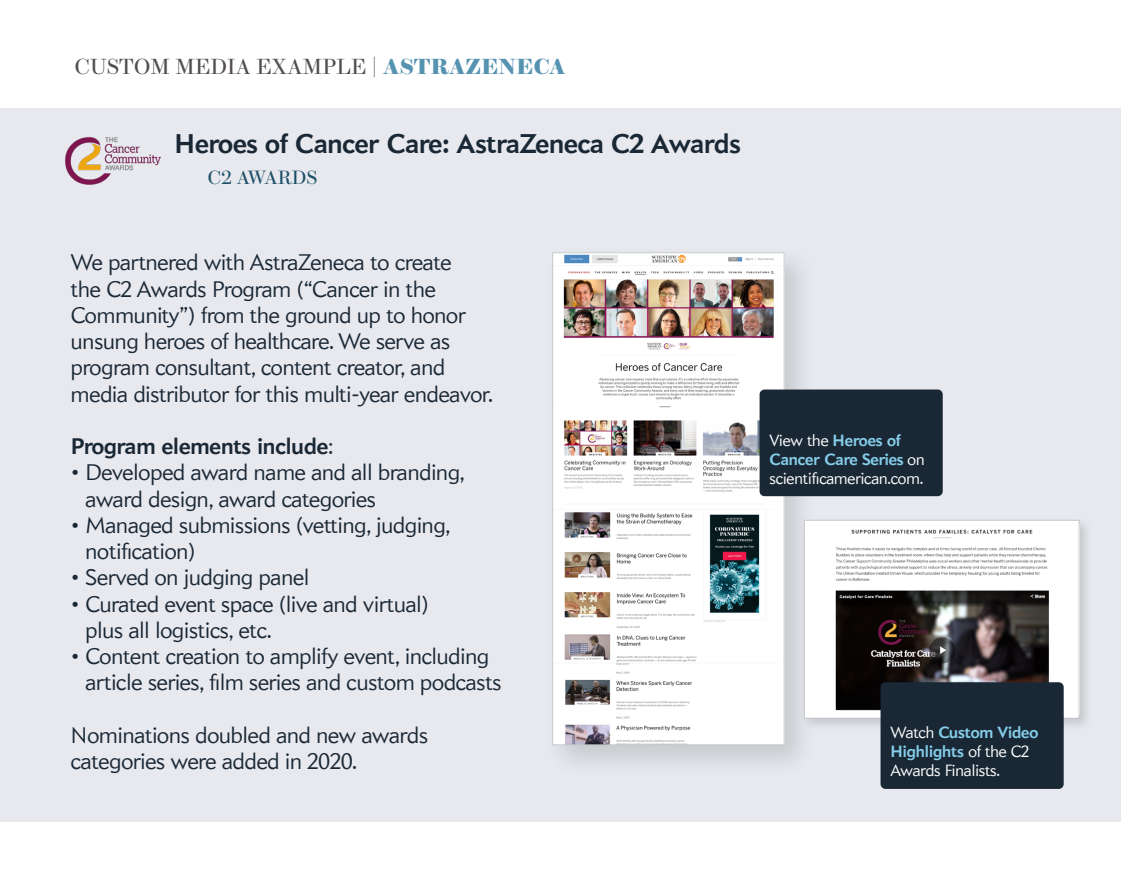
<style>
.page{position:relative;width:1121px;height:896px;background:#fff}
.page>*{position:absolute;margin:0;border:0;box-sizing:border-box;transform-origin:0 0}
.cd_HEAD_24{font:700 26.25px "Apres";color:#1a2836}
.cd_HEAD_24-2{font:300 21.88px/26.2px "Apres";color:#1a2836}
.cd_HEAD_24-3{font:21.88px "Brunel Deck";letter-spacing:.015em;color:#524e4d}
.cd_HEAD_24-4{font:700 21.88px "Apres";color:#1a2836}
.cd_HEAD_24-5{font:19.25px "Brunel Deck";letter-spacing:.015em;color:#1d4f68}
.cd_HEAD_24-6{font:300 15.75px/18.9px "Apres";color:#fff}
.s1{font-weight:700;color:#5593b1}
.s2{font-weight:300}
.s3{font-weight:700;color:#85cde8}
</style>
<div class="page">
<div style="left:0;top:108px;width:1120px;height:713px;background:#e8e9ee"></div>
<div style="left:543px;top:243px;width:274px;height:535px;background:#000;opacity:.14"></div>
<img style="left:554px;top:254px;width:228px;height:489px">
<div style="left:552px;top:252px;width:232px;height:493px;border:1px solid #c2c7cb"></div>
<div style="left:800px;top:516px;width:292px;height:216px;background:#000;opacity:.14"></div>
<img style="left:805px;top:524px;width:272px;height:190px">
<div style="left:803px;top:520px;width:276px;height:199px;border:1px solid #c2c7cb"></div>
<div style="left:759px;top:389px;width:183px;height:107px;background:#1a2836;border-radius:5px"></div>
<div style="left:880px;top:682px;width:183px;height:107px;background:#1a2836;border-radius:5px"></div>
<img style="left:65px;top:137px;width:96px;height:48px">
<p class="cd_HEAD_24-3" style="left:75px;top:54px;width:492px">CUSTOM MEDIA EXAMPLE | <span class="s1">ASTRAZENECA</span></p>
<p class="cd_HEAD_24" style="left:174px;top:127px;width:567px">Heroes of Cancer Care: AstraZeneca C2 Awards</p>
<p class="cd_HEAD_24-5" style="left:208px;top:166px;width:111px">C2 AWARDS</p>
<p class="cd_HEAD_24-2" style="left:71px;top:249px;width:423px">We partnered with AstraZeneca to create<br>the C2 Awards Program (“Cancer in the Community”) from the ground up to honor unsung heroes of healthcare. We serve as program consultant, content creator, and media distributor for this multi-year endeavor.</p>
<p class="cd_HEAD_24-4" style="left:71px;top:433px;width:264px">Program elements include<span class="s2">:</span></p>
<p class="cd_HEAD_24-2" style="left:85px;top:459px;width:381px;text-indent:-15px">• Developed award name and all branding, award design, award categories</p>
<p class="cd_HEAD_24-2" style="left:85px;top:512px;width:366px;text-indent:-15px">• Managed submissions (vetting, judging, notification)</p>
<p class="cd_HEAD_24-2" style="left:71px;top:564px;width:239px">• Served on judging panel</p>
<p class="cd_HEAD_24-2" style="left:85px;top:590px;width:344px;text-indent:-15px">• Curated event space (live and virtual) plus all logistics, etc.</p>
<p class="cd_HEAD_24-2" style="left:85px;top:643px;width:417px;text-indent:-15px">• Content creation to amplify event, including article series, film series and custom podcasts</p>
<p class="cd_HEAD_24-2" style="left:71px;top:722px;width:358px">Nominations doubled and new awards categories were added in 2020.</p>
<p class="cd_HEAD_24-6" style="left:769px;top:430px;width:156px">View the <span class="s3">Heroes of<br>Cancer Care Series</span> on scientificamerican.com.</p>
<p class="cd_HEAD_24-6" style="left:890px;top:723px;width:149px">Watch <span class="s3">Custom Video<br>Highlights</span> of the C2<br>Awards Finalists.</p>
</div>
